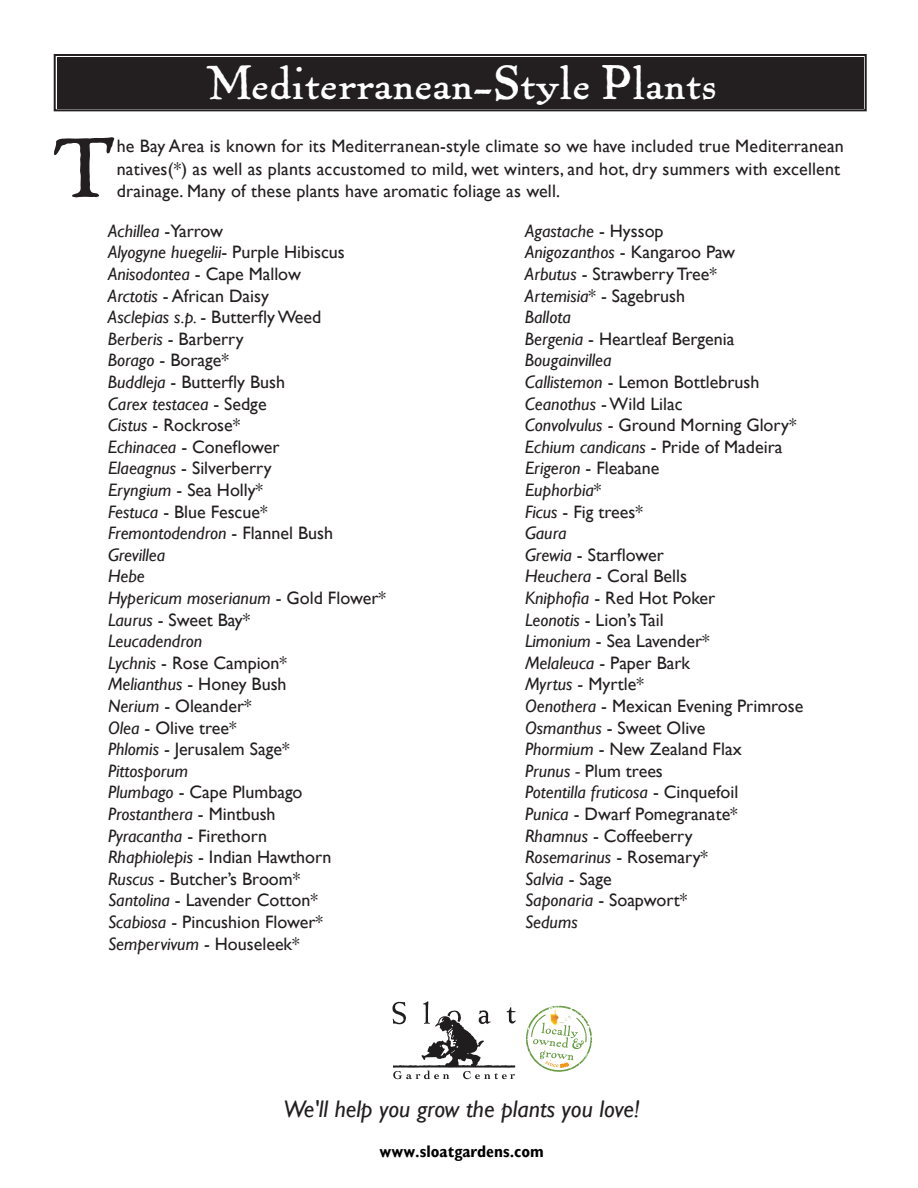
<style>
.page{position:relative;width:918px;height:1188px;background:#fff}
.page>*{position:absolute;margin:0;border:0;box-sizing:border-box;transform-origin:0 0}
.t1{font:78px "VT Pabst Oldstyle";color:#231f20}
.t2{font:45px "VT Pabst Oldstyle";color:#fff}
.t3{font:italic 24px "Gill Sans";color:#231f20}
.t4{font:18px/22.5px "Gill Sans";color:#231f20}
.t5{font:italic 18px "Gill Sans";color:#231f20}
.t6{font:700 condensed 16.8px "Gill Sans";color:#000}
.s1{font-style:normal}
.s2{font-style:italic}
</style>
<div class="page">
<div style="left:53px;top:54px;width:814px;height:58px;background:#231f20"></div>
<div style="left:58px;top:58px;width:805px;height:49px;border:2px solid #231f20"></div>
<svg style="left:393px;top:1001px;width:123px;height:78px"></svg>
<svg style="left:526px;top:1006px;width:66px;height:66px"></svg>
<h2 class="t2" style="left:207px;top:55px;width:511px">Mediterranean-Style Plants</h2>
<h1 class="t1" style="left:50px;top:120px;width:67px">T</h1>
<p class="t4" style="left:117px;top:135px;width:729px">he Bay Area is known for its Mediterranean-style climate so we have included true Mediterranean natives(*) as well as plants accustomed to mild, wet winters, and hot, dry summers with excellent drainage. Many of these plants have aromatic foliage as well.</p>
<p class="t5" style="left:108px;top:220px;width:117px">Achillea <span class="s1">-Yarrow</span></p>
<p class="t5" style="left:525px;top:220px;width:140px">Agastache <span class="s1">- Hyssop</span></p>
<p class="t5" style="left:108px;top:242px;width:238px">Alyogyne huegelii<span class="s1">- Purple Hibiscus</span></p>
<p class="t5" style="left:525px;top:242px;width:212px">Anigozanthos <span class="s1">- Kangaroo Paw</span></p>
<p class="t5" style="left:108px;top:263px;width:195px">Anisodontea <span class="s1">- Cape Mallow</span></p>
<p class="t4" style="left:525px;top:263px;width:193px"><span class="s2">Arbutus</span> - Strawberry Tree*</p>
<p class="t4" style="left:108px;top:285px;width:162px"><span class="s2">Arctotis</span> - African Daisy</p>
<p class="t4" style="left:525px;top:285px;width:162px"><span class="s2">Artemisia</span>* - Sagebrush</p>
<p class="t4" style="left:108px;top:306px;width:215px"><span class="s2">Asclepias s.p.</span> - Butterfly Weed</p>
<p class="t5" style="left:525px;top:307px;width:47px">Ballota</p>
<p class="t4" style="left:108px;top:328px;width:137px"><span class="s2">Berberis</span> - Barberry</p>
<p class="t4" style="left:525px;top:328px;width:211px"><span class="s2">Bergenia</span> - Heartleaf Bergenia</p>
<p class="t4" style="left:108px;top:349px;width:123px"><span class="s2">Borago</span> - Borage*</p>
<p class="t5" style="left:525px;top:350px;width:88px">Bougainvillea</p>
<p class="t4" style="left:108px;top:371px;width:179px"><span class="s2">Buddleja</span> - Butterfly Bush</p>
<p class="t4" style="left:525px;top:371px;width:236px"><span class="s2">Callistemon</span> - Lemon Bottlebrush</p>
<p class="t5" style="left:108px;top:393px;width:160px">Carex testacea <span class="s1">- Sedge</span></p>
<p class="t4" style="left:525px;top:393px;width:159px"><span class="s2">Ceanothus</span> - Wild Lilac</p>
<p class="t4" style="left:108px;top:414px;width:134px"><span class="s2">Cistus</span> - Rockrose*</p>
<p class="t4" style="left:525px;top:414px;width:273px"><span class="s2">Convolvulus</span> - Ground Morning Glory*</p>
<p class="t4" style="left:108px;top:436px;width:173px"><span class="s2">Echinacea</span> - Coneflower</p>
<p class="t5" style="left:525px;top:436px;width:259px">Echium candicans <span class="s1">- Pride of Madeira</span></p>
<p class="t4" style="left:108px;top:457px;width:165px"><span class="s2">Elaeagnus</span> - Silverberry</p>
<p class="t4" style="left:525px;top:457px;width:136px"><span class="s2">Erigeron</span> - Fleabane</p>
<p class="t4" style="left:108px;top:479px;width:157px"><span class="s2">Eryngium</span> - Sea Holly*</p>
<p class="t5" style="left:525px;top:479px;width:78px">Euphorbia<span class="s1">*</span></p>
<p class="t4" style="left:108px;top:501px;width:161px"><span class="s2">Festuca</span> - Blue Fescue*</p>
<p class="t4" style="left:525px;top:501px;width:119px"><span class="s2">Ficus</span> - Fig trees*</p>
<p class="t5" style="left:108px;top:523px;width:227px">Fremontodendron <span class="s1">- Flannel Bush</span></p>
<p class="t5" style="left:525px;top:523px;width:43px">Gaura</p>
<p class="t5" style="left:108px;top:544px;width:59px">Grevillea</p>
<p class="t4" style="left:525px;top:544px;width:140px"><span class="s2">Grewia</span> - Starflower</p>
<p class="t5" style="left:108px;top:566px;width:38px">Hebe</p>
<p class="t4" style="left:525px;top:565px;width:164px"><span class="s2">Heuchera</span> - Coral Bells</p>
<p class="t5" style="left:108px;top:587px;width:279px">Hypericum moserianum <span class="s1">- Gold Flower*</span></p>
<p class="t4" style="left:525px;top:587px;width:192px"><span class="s2">Kniphofia</span> - Red Hot Poker</p>
<p class="t4" style="left:108px;top:609px;width:144px"><span class="s2">Laurus</span> - Sweet Bay*</p>
<p class="t4" style="left:525px;top:609px;width:140px"><span class="s2">Leonotis</span> - Lion’s Tail</p>
<p class="t5" style="left:108px;top:631px;width:96px">Leucadendron</p>
<p class="t4" style="left:525px;top:630px;width:186px"><span class="s2">Limonium</span> - Sea Lavender*</p>
<p class="t4" style="left:108px;top:652px;width:181px"><span class="s2">Lychnis</span> - Rose Campion*</p>
<p class="t4" style="left:525px;top:652px;width:167px"><span class="s2">Melaleuca</span> - Paper Bark</p>
<p class="t5" style="left:108px;top:674px;width:180px">Melianthus <span class="s1">- Honey Bush</span></p>
<p class="t4" style="left:525px;top:673px;width:120px"><span class="s2">Myrtus</span> - Myrtle*</p>
<p class="t4" style="left:108px;top:695px;width:145px"><span class="s2">Nerium</span> - Oleander*</p>
<p class="t4" style="left:525px;top:695px;width:280px"><span class="s2">Oenothera</span> - Mexican Evening Primrose</p>
<p class="t4" style="left:108px;top:717px;width:130px"><span class="s2">Olea</span> - Olive tree*</p>
<p class="t4" style="left:525px;top:717px;width:182px"><span class="s2">Osmanthus</span> - Sweet Olive</p>
<p class="t4" style="left:108px;top:738px;width:183px"><span class="s2">Phlomis</span> - Jerusalem Sage*</p>
<p class="t4" style="left:525px;top:738px;width:218px"><span class="s2">Phormium</span> - New Zealand Flax</p>
<p class="t5" style="left:108px;top:760px;width:82px">Pittosporum</p>
<p class="t4" style="left:525px;top:760px;width:139px"><span class="s2">Prunus -</span> Plum trees</p>
<p class="t4" style="left:108px;top:781px;width:196px"><span class="s2">Plumbago</span> - Cape Plumbago</p>
<p class="t5" style="left:525px;top:782px;width:215px">Potentilla fruticosa <span class="s1">- Cinquefoil</span></p>
<p class="t5" style="left:108px;top:803px;width:169px">Prostanthera <span class="s1">- Mintbush</span></p>
<p class="t4" style="left:525px;top:803px;width:214px"><span class="s2">Punica</span> - Dwarf Pomegranate*</p>
<p class="t5" style="left:108px;top:825px;width:160px">Pyracantha <span class="s1">- Firethorn</span></p>
<p class="t4" style="left:525px;top:825px;width:169px"><span class="s2">Rhamnus</span> - Coffeeberry</p>
<p class="t4" style="left:108px;top:846px;width:225px"><span class="s2">Rhaphiolepis</span> - Indian Hawthorn</p>
<p class="t5" style="left:525px;top:847px;width:185px">Rosemarinus <span class="s1">- Rosemary*</span></p>
<p class="t4" style="left:108px;top:868px;width:194px"><span class="s2">Ruscus</span> - Butcher’s Broom*</p>
<p class="t5" style="left:525px;top:868px;width:88px">Salvia <span class="s1">- Sage</span></p>
<p class="t4" style="left:108px;top:889px;width:211px"><span class="s2">Santolina</span> - Lavender Cotton*</p>
<p class="t4" style="left:525px;top:889px;width:164px"><span class="s2">Saponaria</span> - Soapwort*</p>
<p class="t4" style="left:108px;top:911px;width:216px"><span class="s2">Scabiosa</span> - Pincushion Flower*</p>
<p class="t5" style="left:525px;top:911px;width:54px">Sedums</p>
<p class="t5" style="left:108px;top:933px;width:193px">Sempervivum <span class="s1">- Houseleek*</span></p>
<h3 class="t3" style="left:284px;top:1095px;width:358px">We'll help you grow the plants you love!</h3>
<p class="t6" style="left:380px;top:1141px;width:166px">www.sloatgardens.com</p>
</div>
